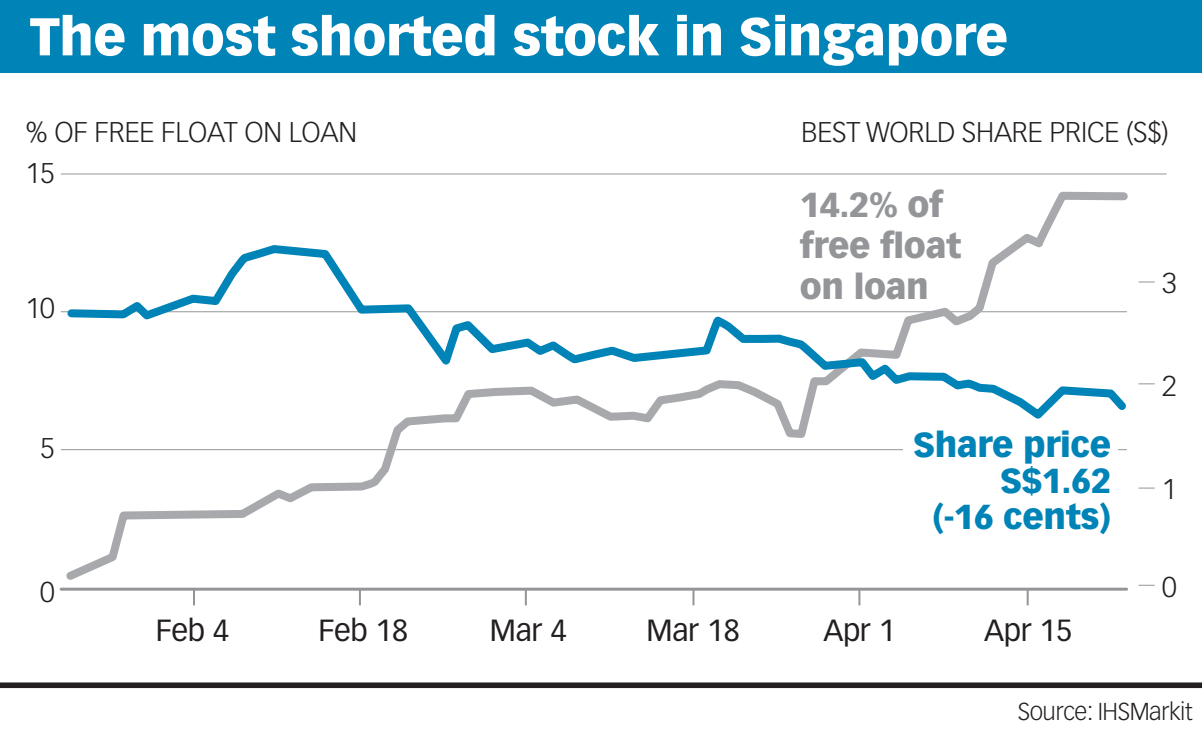
<style>
.page{position:relative;width:1202px;height:738px;background:#fff}
.page>*{position:absolute;margin:0;border:0;box-sizing:border-box;transform-origin:0 0}
.t1{font:900 52px "Vectora LH";letter-spacing:-.01em;color:#fff}
.t2{font:900 34px/36px "Vectora LH";letter-spacing:-.01em;color:#0083b6;text-align:right}
.t3{font:900 34px/40.8px "Vectora LH";letter-spacing:-.01em;color:#939598}
.t4{font:30px "Vectora LH";letter-spacing:-.01em;color:#231f20}
.t5{font:300 28px "Vectora LH";letter-spacing:-.01em;color:#231f20}
.t6{font:300 24px "Vectora LH";letter-spacing:-.02em;color:#231f20}
</style>
<div class="page">
<div style="left:0;top:0;width:1202px;height:73px;background:#0083b6"></div>
<div style="left:0;top:682px;width:1202px;height:5px;background:#231f20"></div>
<hr style="left:61px;top:587px;width:1066px;height:3px;background:#939598">
<svg style="left:193px;top:587px;width:2px;height:18px"></svg>
<svg style="left:359px;top:587px;width:2px;height:18px"></svg>
<svg style="left:525px;top:587px;width:2px;height:18px"></svg>
<svg style="left:692px;top:587px;width:2px;height:18px"></svg>
<svg style="left:858px;top:587px;width:2px;height:18px"></svg>
<svg style="left:1027px;top:587px;width:2px;height:18px"></svg>
<svg style="left:1139px;top:281px;width:15px;height:1px"></svg>
<svg style="left:1139px;top:383px;width:15px;height:1px"></svg>
<svg style="left:1139px;top:487px;width:15px;height:1px"></svg>
<svg style="left:1139px;top:584px;width:15px;height:1px"></svg>
<svg style="left:60px;top:191px;width:1068px;height:389px"></svg>
<svg style="left:63px;top:246px;width:1065px;height:179px"></svg>
<hr style="left:61px;top:173px;width:1105px;height:1px;background:#939598">
<div style="left:903px;top:432px;width:215px;height:46px;background:#fff"></div>
<h1 class="t1" style="left:30px;top:4px;width:980px">The most shorted stock in Singapore</h1>
<p class="t5" style="left:26px;top:116px;width:333px">% OF FREE FLOAT ON LOAN</p>
<p class="t5" style="left:801px;top:116px;width:369px">BEST WORLD SHARE PRICE (S$)</p>
<p class="t5" style="left:26px;top:157px;width:30px">15</p>
<p class="t5" style="left:26px;top:291px;width:30px">10</p>
<p class="t5" style="left:40px;top:431px;width:16px">5</p>
<p class="t3" style="left:800px;top:184px;width:163px">14.2% of free float on loan</p>
<p class="t2" style="left:913px;top:426px;width:200px">Share price<br>S$1.62<br>(-16 cents)</p>
<p class="t5" style="left:1162px;top:267px;width:16px">3</p>
<p class="t5" style="left:1162px;top:369px;width:16px">2</p>
<p class="t5" style="left:1162px;top:473px;width:16px">1</p>
<p class="t5" style="left:40px;top:575px;width:16px">0</p>
<p class="t5" style="left:1162px;top:570px;width:16px">0</p>
<p class="t4" style="left:156px;top:612px;width:75px">Feb 4</p>
<p class="t4" style="left:318px;top:612px;width:92px">Feb 18</p>
<p class="t4" style="left:490px;top:612px;width:79px">Mar 4</p>
<p class="t4" style="left:647px;top:612px;width:95px">Mar 18</p>
<p class="t4" style="left:823px;top:612px;width:74px">Apr 1</p>
<p class="t4" style="left:984px;top:612px;width:90px">Apr 15</p>
<p class="t6" style="left:1018px;top:697px;width:177px">Source: IHSMarkit</p>
</div>
